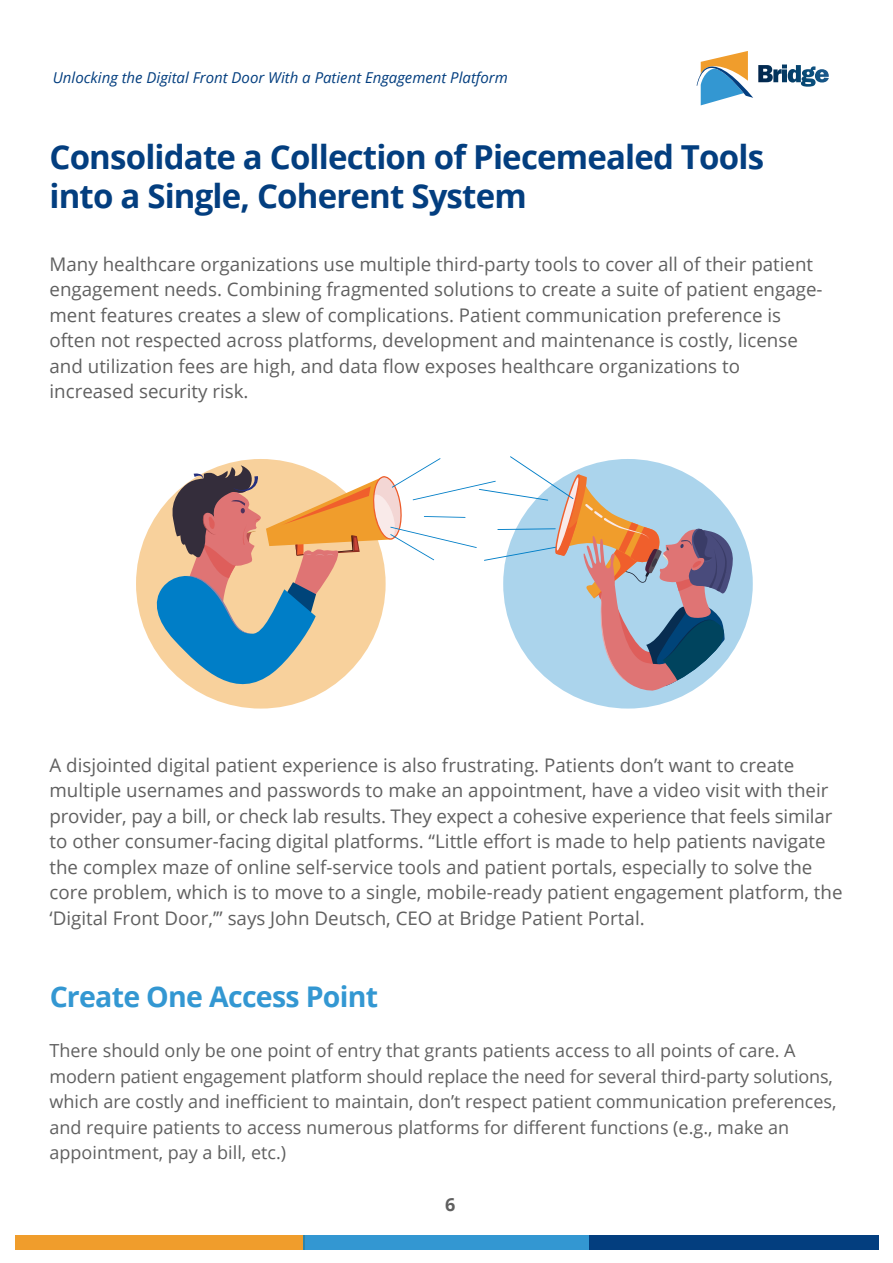
<style>
.page{position:relative;width:893px;height:1263px;background:#fff}
.page>*{position:absolute;margin:0;border:0;box-sizing:border-box;transform-origin:0 0}
.t1{font:700 33px/39px "Open Sans";letter-spacing:-.025em;color:#033e7f}
.t2{font:700 28.5px "Open Sans";letter-spacing:-.025em;color:#007ec7}
.t3{font:18.75px/25.5px "Open Sans";color:#606060}
.t4{font:18px/25.5px "Open Sans";color:#606060}
.t5{font:700 18px "Open Sans";color:#606060}
.t6{font:italic 15px "Open Sans";color:#033e7f}
</style>
<div class="page">
<div style="left:15px;top:1236px;width:289px;height:14px;background:#f09d2c"></div>
<div style="left:303px;top:1236px;width:289px;height:14px;background:#3397d2"></div>
<div style="left:590px;top:1236px;width:289px;height:14px;background:#033e7f"></div>
<div style="left:136px;top:459px;width:250px;height:249px;background:#f8d19c;border-radius:50%"></div>
<div style="left:503px;top:459px;width:250px;height:249px;background:#abd4ec;border-radius:50%"></div>
<svg style="left:152px;top:456px;width:582px;height:245px"></svg>
<svg style="left:697px;top:51px;width:132px;height:54px"></svg>
<p class="t6" style="left:53px;top:67px;width:457px">Unlocking the Digital Front Door With a Patient Engagement Platform</p>
<h1 class="t1" style="left:50px;top:136px;width:716px">Consolidate a Collection of Piecemealed Tools into a Single, Coherent System</h1>
<p class="t3" style="left:50px;top:251px;width:775px">Many healthcare organizations use multiple third-party tools to cover all of their patient engagement needs. Combining fragmented solutions to create a suite of patient engage&shy;ment features creates a slew of complications. Patient communication preference is often not respected across platforms, development and maintenance is costly, license and utilization fees are high, and data flow exposes healthcare organizations to increased security risk.</p>
<p class="t3" style="left:50px;top:752px;width:795px">A disjointed digital patient experience is also frustrating. Patients don’t want to create multiple usernames and passwords to make an appointment, have a video visit with their provider, pay a bill, or check lab results. They expect a cohesive experience that feels similar to other consumer-facing digital platforms. “Little effort is made to help patients navigate the complex maze of online self-service tools and patient portals, especially to solve the core problem, which is to move to a single, mobile-ready patient engagement platform, the ‘Digital Front Door,’” says John Deutsch, CEO at Bridge Patient Portal.</p>
<h2 class="t2" style="left:50px;top:977px;width:330px">Create One Access Point</h2>
<p class="t4" style="left:50px;top:1037px;width:789px">There should only be one point of entry that grants patients access to all points of care. A modern patient engagement platform should replace the need for several third-party solutions, which are costly and inefficient to maintain, don’t respect patient communication preferences, and require patients to access numerous platforms for different functions (e.g., make an appointment, pay a bill, etc.)</p>
<p class="t5" style="left:445px;top:1191px;width:12px">6</p>
</div>
